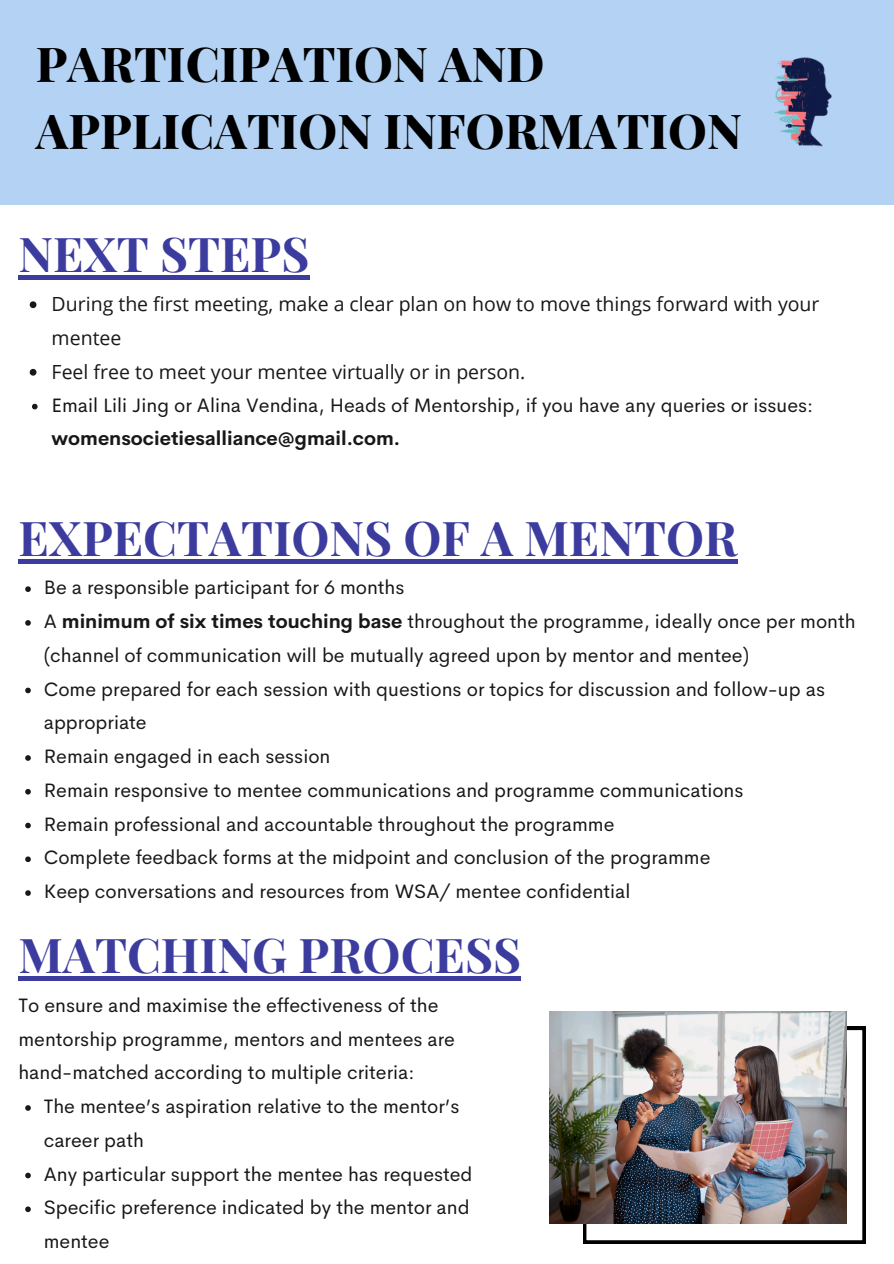
<style>
.page{position:relative;width:894px;height:1264px;background:#fff}
.page>*{position:absolute;margin:0;border:0;box-sizing:border-box;transform-origin:0 0}
.t1{font:700 48px "Playfair Display";color:#3c3c9f}
.t2{font:800 48px/66.3px "Playfair Display";color:#000}
.t3{font:19.5px/33.8px "Cerebri Sans";color:#181818}
.t4{font:19.5px/33.8px "Open Sans";color:#181818}
.s1{font-weight:700}
</style>
<div class="page">
<div style="left:0;top:0;width:893px;height:204px;background:#b4d2f4"></div>
<img style="left:774px;top:57px;width:58px;height:90px">
<svg style="left:583px;top:1026px;width:282px;height:217px"></svg>
<img style="left:549px;top:1011px;width:297px;height:212px">
<div style="left:18px;top:275px;width:291px;height:5px;background:#3c3c9f"></div>
<svg style="left:30px;top:301px;width:6px;height:7px"></svg>
<svg style="left:30px;top:369px;width:6px;height:6px"></svg>
<svg style="left:32px;top:404px;width:6px;height:5px"></svg>
<hr style="left:18px;top:559px;width:719px;height:4px;background:#3c3c9f">
<svg style="left:25px;top:586px;width:6px;height:6px"></svg>
<svg style="left:25px;top:620px;width:6px;height:5px"></svg>
<svg style="left:25px;top:687px;width:6px;height:6px"></svg>
<svg style="left:25px;top:755px;width:6px;height:5px"></svg>
<svg style="left:25px;top:789px;width:6px;height:5px"></svg>
<svg style="left:25px;top:822px;width:6px;height:6px"></svg>
<svg style="left:25px;top:856px;width:6px;height:6px"></svg>
<svg style="left:25px;top:890px;width:6px;height:5px"></svg>
<div style="left:18px;top:976px;width:503px;height:5px;background:#3c3c9f"></div>
<svg style="left:25px;top:1105px;width:6px;height:5px"></svg>
<svg style="left:25px;top:1172px;width:6px;height:6px"></svg>
<svg style="left:25px;top:1206px;width:6px;height:6px"></svg>
<h1 class="t2" style="left:36px;top:29px;width:707px">PARTICIPATION AND<br>APPLICATION INFORMATION</h1>
<p class="t1" style="left:18px;top:220px;width:292px">NEXT STEPS</p>
<p class="t4" style="left:52px;top:287px;width:769px">During the first meeting, make a clear plan on how to move things forward with your mentee</p>
<p class="t4" style="left:52px;top:354px;width:475px">Feel free to meet your mentee virtually or in person.</p>
<h1 class="t3" style="left:52px;top:388px;width:763px">Email Lili Jing or Alina Vendina, Heads of Mentorship, if you have any queries or issues: <span class="s1">womensocietiesalliance@gmail.com.</span></h1>
<p class="t1" style="left:18px;top:503px;width:720px">EXPECTATIONS OF A MENTOR</p>
<p class="t3" style="left:44px;top:570px;width:362px">Be a responsible participant for 6 months</p>
<p class="t3" style="left:44px;top:604px;width:813px">A <span class="s1">minimum of six times touching base</span> throughout the programme, ideally once per month (channel of communication will be mutually agreed upon by mentor and mentee)</p>
<p class="t3" style="left:44px;top:671px;width:782px">Come prepared for each session with questions or topics for discussion and follow-up as appropriate</p>
<p class="t3" style="left:44px;top:739px;width:288px">Remain engaged in each session</p>
<p class="t3" style="left:44px;top:773px;width:701px">Remain responsive to mentee communications and programme communications</p>
<p class="t3" style="left:44px;top:806px;width:572px">Remain professional and accountable throughout the programme</p>
<p class="t3" style="left:44px;top:840px;width:668px">Complete feedback forms at the midpoint and conclusion of the programme</p>
<h1 class="t3" style="left:44px;top:874px;width:588px">Keep conversations and resources from WSA/ mentee confidential</h1>
<p class="t1" style="left:18px;top:921px;width:504px">MATCHING PROCESS</p>
<p class="t3" style="left:18px;top:988px;width:438px">To ensure and maximise the effectiveness of the mentorship programme, mentors and mentees are hand-matched according to multiple criteria:</p>
<p class="t3" style="left:44px;top:1089px;width:417px">The mentee’s aspiration relative to the mentor’s career path</p>
<p class="t3" style="left:44px;top:1156px;width:430px">Any particular support the mentee has requested</p>
<p class="t3" style="left:44px;top:1190px;width:427px">Specific preference indicated by the mentor and mentee</p>
</div>
